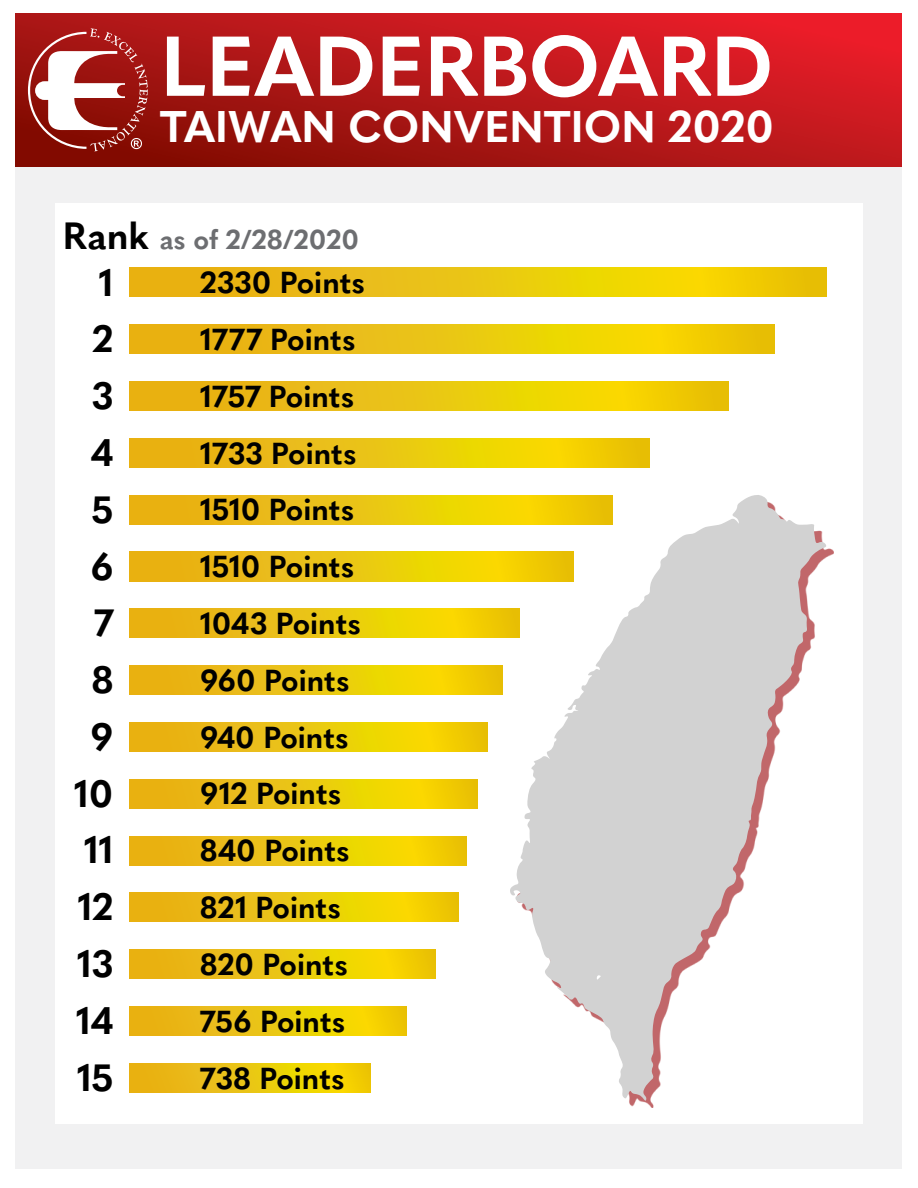
<style>
.page{position:relative;width:918px;height:1188px;background:#fff}
.page>*{position:absolute;margin:0;border:0;box-sizing:border-box;transform-origin:0 0}
.t1{font:700 83.7px "Quasimoda";color:#fff}
.t2{font:700 43.8px "Quasimoda";color:#fff}
.t3{font:700 37.5px/56.8px "Quasimoda";color:#000;text-align:right}
.t4{font:700 30px/56.8px "Quasimoda";color:#000}
.t5{font:700 27px "Quasimoda";color:#6d6e71}
.s1{font-size:37.5px;color:#000}
</style>
<div class="page">
<div style="left:15px;top:88px;width:887px;height:1081px;background:#f1f1f2"></div>
<div style="left:55px;top:203px;width:808px;height:920px;background:#fff"></div>
<svg style="left:15px;top:14px;width:887px;height:152px;background:#b91719"></svg>
<svg style="left:28px;top:28px;width:120px;height:123px"></svg>
<svg style="left:130px;top:1063px;width:240px;height:29px;background:#ecc50d"></svg>
<svg style="left:130px;top:1007px;width:277px;height:29px;background:#ecc50d"></svg>
<svg style="left:130px;top:950px;width:305px;height:29px;background:#ecc50d"></svg>
<svg style="left:130px;top:893px;width:328px;height:29px;background:#ecc50d"></svg>
<svg style="left:130px;top:836px;width:337px;height:29px;background:#ecc50d"></svg>
<svg style="left:130px;top:779px;width:348px;height:29px;background:#ecc50d"></svg>
<svg style="left:130px;top:722px;width:357px;height:29px;background:#ecc40d"></svg>
<svg style="left:130px;top:666px;width:372px;height:29px;background:#ecc40d"></svg>
<svg style="left:130px;top:609px;width:380px;height:29px;background:#ecc40d"></svg>
<svg style="left:130px;top:495px;width:380px;height:29px;background:#ebc210"></svg>
<svg style="left:130px;top:552px;width:380px;height:29px;background:#ecc40e"></svg>
<svg style="left:130px;top:438px;width:519px;height:29px;background:#ecc40c"></svg>
<svg style="left:130px;top:382px;width:599px;height:29px;background:#ecc40c"></svg>
<svg style="left:130px;top:325px;width:645px;height:29px;background:#ecc40c"></svg>
<svg style="left:130px;top:268px;width:696px;height:29px;background:#ecc40c"></svg>
<svg style="left:510px;top:495px;width:316px;height:606px;fill:#d2d2d2"></svg>
<svg style="left:597px;top:975px;width:4px;height:5px"></svg>
<h1 class="t1" style="left:161px;top:1px;width:614px">LEADERBOARD</h1>
<h2 class="t2" style="left:160px;top:92px;width:615px">TAIWAN CONVENTION 2020</h2>
<p class="t5" style="left:63px;top:218px;width:298px"><span class="s1">Rank</span> as of 2/28/2020</p>
<p class="t4" style="left:200px;top:252px;width:166px">2330 Points<br>1777 Points<br>1757 Points<br>1733 Points</p>
<p class="t3" style="left:74px;top:251px;width:41px">1<br>2<br>3<br>4<br>5<br>6<br>7<br>8<br>9<br>10<br>11<br>12<br>13<br>14<br>15</p>
<p class="t4" style="left:200px;top:479px;width:156px">1510 Points</p>
<p class="t4" style="left:200px;top:536px;width:162px">1510 Points<br>1043 Points<br>960 Points<br>940 Points<br>912 Points<br>840 Points<br>821 Points<br>820 Points<br>756 Points<br>738 Points</p>
</div>
